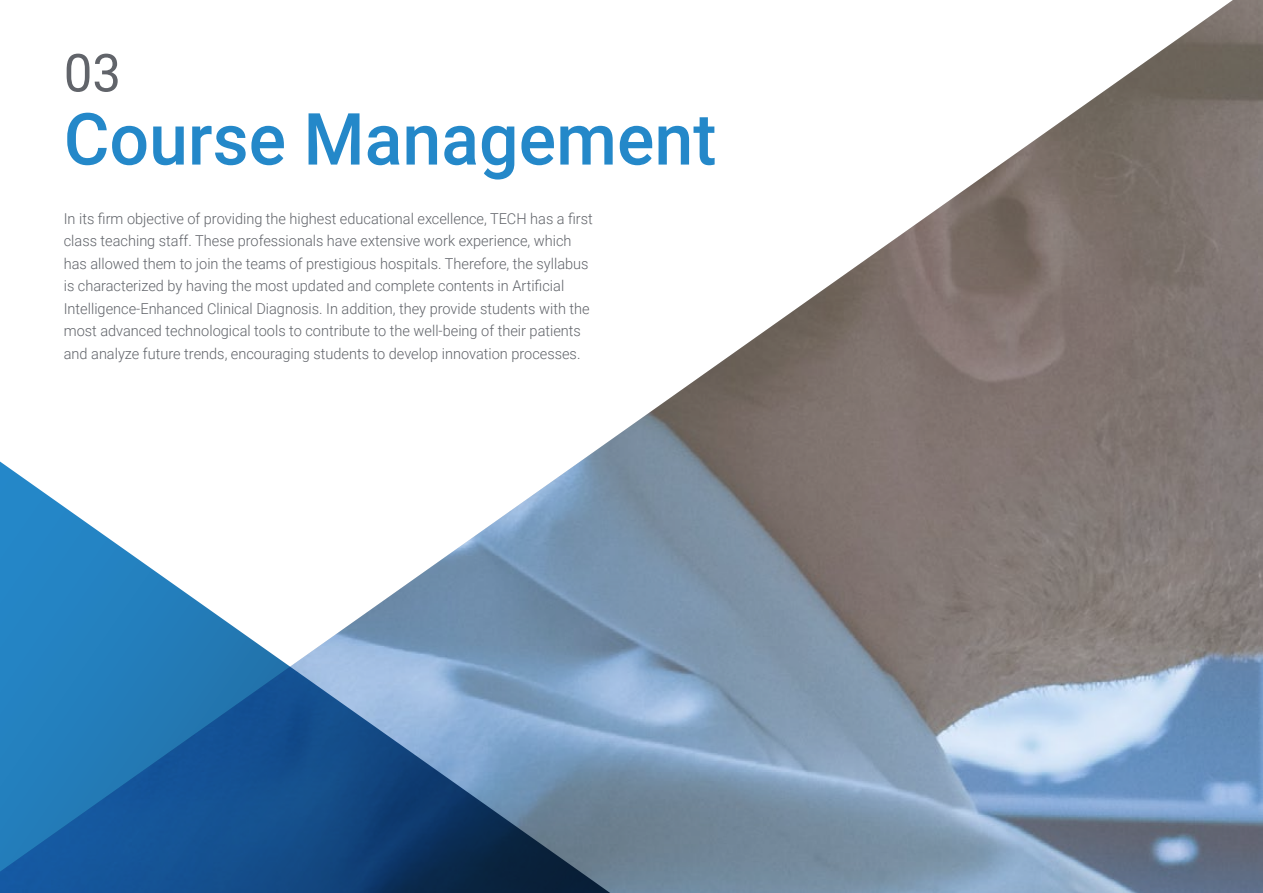
<style>
.page{position:relative;width:1263px;height:893px;background:#fff}
.page>*{position:absolute;margin:0;border:0;box-sizing:border-box;transform-origin:0 0}
.t1{font:500 72px "Roboto";color:#2488c9}
.t2{font:52.5px "Roboto";color:#61646a}
.t3{font:300 15px/22.5px "Roboto";color:#61646a}
</style>
<div class="page">
<img style="left:602px;top:0;width:661px;height:893px">
<svg style="left:0;top:446px;width:640px;height:447px"></svg>
<h2 class="t2" style="left:64px;top:36px;width:59px">03</h2>
<h1 class="t1" style="left:64px;top:89px;width:654px">Course Management</h1>
<p class="t3" style="left:64px;top:207px;width:531px">In its firm objective of providing the highest educational excellence, TECH has a first class teaching staff. These professionals have extensive work experience, which has allowed them to join the teams of prestigious hospitals. Therefore, the syllabus is characterized by having the most updated and complete contents in Artificial Intelligence-Enhanced Clinical Diagnosis. In addition, they provide students with the most advanced technological tools to contribute to the well-being of their patients and analyze future trends, encouraging students to develop innovation processes.</p>
</div>
